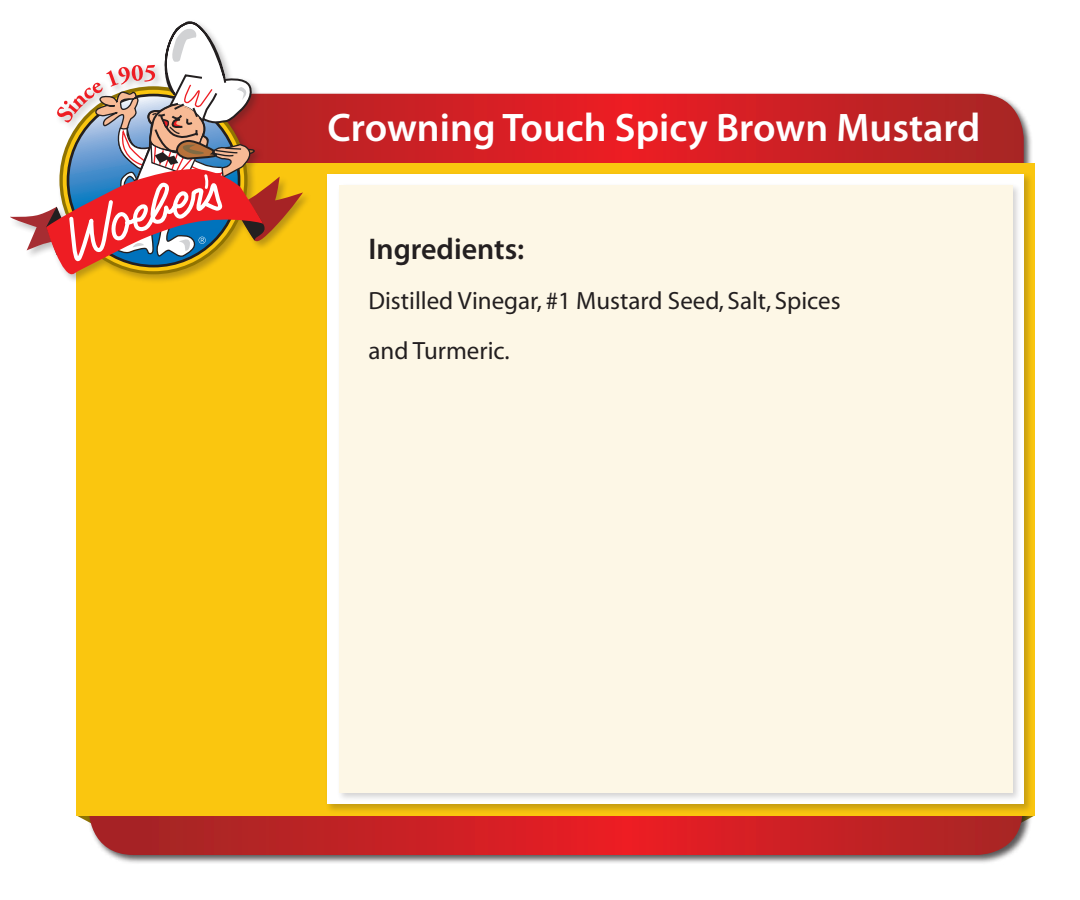
<style>
.page{position:relative;width:1080px;height:900px;background:#fff}
.page>*{position:absolute;margin:0;border:0;box-sizing:border-box;transform-origin:0 0}
.t1{font:600 40px "Myriad Pro";color:#fff}
.t2{font:600 30px "Myriad Pro";color:#231f20}
.t3{font:25px/50px "Myriad";color:#231f20}
</style>
<div class="page">
<svg style="left:76px;top:815px;width:11px;height:6px"></svg>
<div style="left:144px;top:92px;width:899px;height:132px;background:#231f20;opacity:.75"></div>
<svg style="left:322px;top:94px;width:702px;height:69px;background:#cd2125"></svg>
<div style="left:87px;top:742px;width:955px;height:132px;background:#231f20;opacity:.75"></div>
<svg style="left:89px;top:815px;width:933px;height:40px;background:#c52628"></svg>
<div style="left:76px;top:163px;width:959px;height:652px;background:#fac60f"></div>
<div style="left:325px;top:172px;width:718px;height:652px;background:#231f20;opacity:.24"></div>
<div style="left:328px;top:174px;width:696px;height:630px;background:#fff"></div>
<div style="left:337px;top:183px;width:695px;height:629px;background:#231f20;opacity:.2"></div>
<div style="left:339px;top:185px;width:674px;height:608px;background:#fdf7e6"></div>
<div style="left:8px;top:19px;width:314px;height:275px;background:#231f20;opacity:.29"></div>
<svg style="left:10px;top:21px;width:293px;height:253px"></svg>
<h1 class="t1" style="left:328px;top:102px;width:654px">Crowning Touch Spicy Brown Mustard</h1>
<p class="t2" style="left:368px;top:230px;width:157px">Ingredients:</p>
<p class="t3" style="left:368px;top:276px;width:474px">Distilled Vinegar, #1 Mustard Seed, Salt, Spices and Turmeric.</p>
</div>
